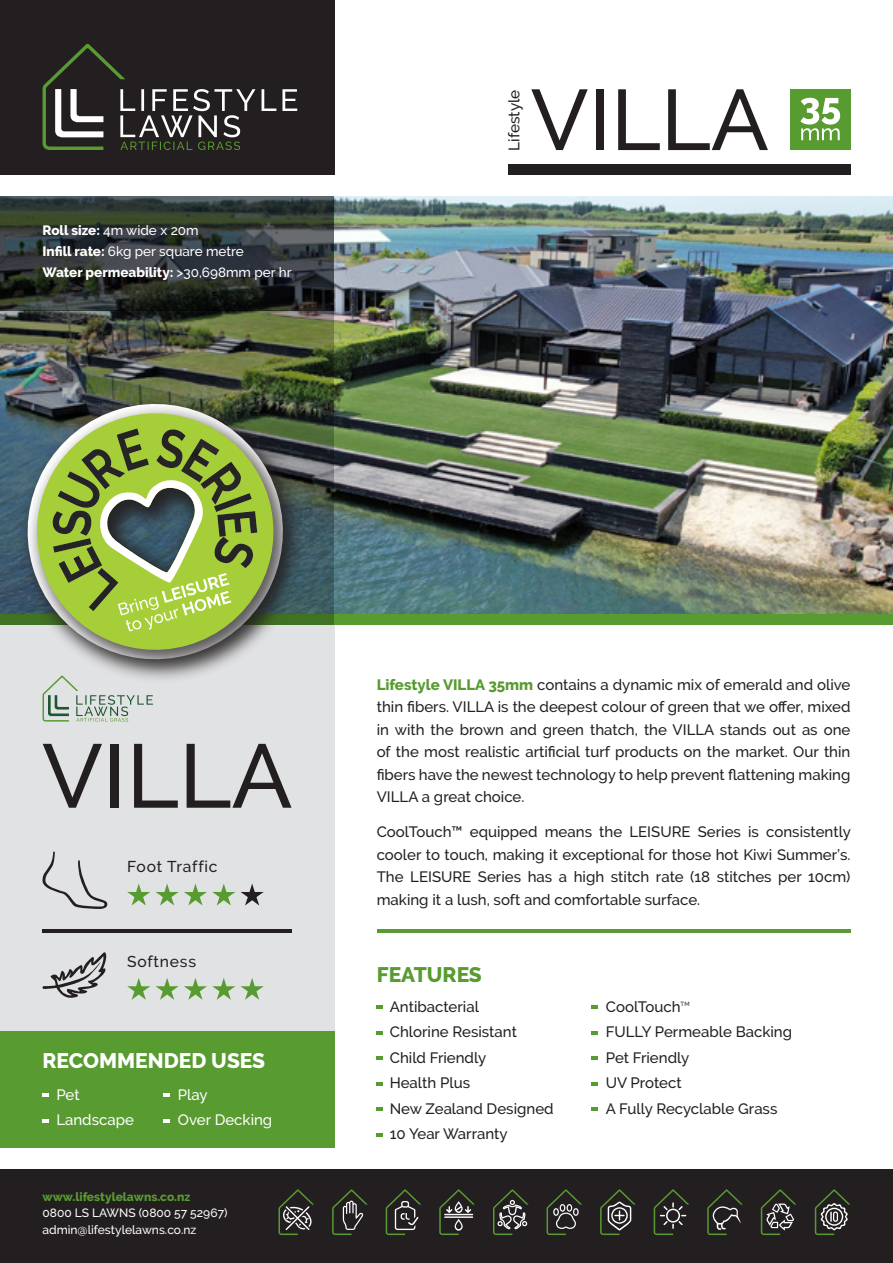
<style>
.page{position:relative;width:893px;height:1263px;background:#fff}
.page>*{position:absolute;margin:0;border:0;box-sizing:border-box;transform-origin:0 0}
.t1{font:500 90px "Raleway";color:#231f20}
.t2{font:500 85.5px "Raleway";color:#231f20}
.t3{font:800 21px "Raleway";color:#fff}
.t4{font:800 21px "Raleway";color:#589b31}
.t5{font:500 15.6px "Raleway";letter-spacing:.05em;color:#231f20}
.t6{font:500 15.3px "Raleway";color:#231f20}
.t7{font:500 15px/22.5px "Raleway";color:#231f20;text-align:justify}
.t8{font:500 15px "Raleway";color:#fff}
.t9{font:500 13.5px "Raleway";color:#fff}
.t10{font:800 13.5px "Raleway";color:#fff}
.t11{font:500 12px "Raleway";color:#fff}
.t12{font:800 12px "Raleway";color:#589b31}
.t13{font:500 6px "Raleway";color:#231f20}
.s1{font-weight:800}
.s2{font-weight:500}
.s3{font-weight:800;color:#589b31}
</style>
<div class="page">
<div style="left:0;top:1031px;width:334px;height:117px;background:#589b31"></div>
<div style="left:0;top:624px;width:334px;height:407px;background:#e1e2e4"></div>
<img style="left:334px;top:196px;width:559px;height:418px">
<div style="left:0;top:0;width:334px;height:175px;background:#231f20"></div>
<div style="left:508px;top:164px;width:342px;height:11px;background:#231f20"></div>
<div style="left:790px;top:89px;width:60px;height:61px;background:#589b31"></div>
<div style="left:0;top:614px;width:893px;height:10px;background:#589b31"></div>
<svg style="left:800px;top:98px;width:40px;height:42px"></svg>
<svg style="left:43px;top:684px;width:110px;height:38px"></svg>
<svg style="left:127px;top:883px;width:23px;height:22px"></svg>
<svg style="left:156px;top:883px;width:79px;height:22px"></svg>
<svg style="left:241px;top:883px;width:23px;height:22px"></svg>
<hr style="left:43px;top:929px;width:249px;height:3px;background:#231f20">
<svg style="left:43px;top:952px;width:64px;height:46px"></svg>
<svg style="left:127px;top:978px;width:23px;height:22px"></svg>
<svg style="left:156px;top:978px;width:79px;height:22px"></svg>
<svg style="left:241px;top:978px;width:23px;height:22px"></svg>
<svg style="left:42px;top:851px;width:65px;height:58px"></svg>
<div style="left:0;top:1169px;width:893px;height:94px;background:#231f20"></div>
<svg style="left:43px;top:1093px;width:6px;height:4px"></svg>
<svg style="left:163px;top:1093px;width:7px;height:4px"></svg>
<svg style="left:43px;top:1119px;width:6px;height:4px"></svg>
<svg style="left:163px;top:1119px;width:7px;height:4px"></svg>
<hr style="left:377px;top:929px;width:473px;height:3px;background:#589b31">
<svg style="left:43px;top:44px;width:254px;height:106px"></svg>
<svg style="left:0;top:196px;width:334px;height:114px;background:#2f3634"></svg>
<img style="left:0;top:310px;width:334px;height:314px">
<div style="left:15px;top:391px;width:292px;height:293px;background:#231f20;opacity:.75"></div>
<div style="left:25px;top:401px;width:273px;height:273px;background:#231f20;opacity:.75"></div>
<svg style="left:33px;top:409px;width:245px;height:245px;background:#889d56"></svg>
<svg style="left:98px;top:477px;width:133px;height:154px;background:#92ac5d"></svg>
<svg style="left:377px;top:1005px;width:6px;height:4px"></svg>
<svg style="left:377px;top:1031px;width:6px;height:3px"></svg>
<svg style="left:377px;top:1056px;width:6px;height:4px"></svg>
<svg style="left:377px;top:1082px;width:6px;height:3px"></svg>
<svg style="left:377px;top:1107px;width:6px;height:4px"></svg>
<svg style="left:591px;top:1005px;width:6px;height:4px"></svg>
<svg style="left:591px;top:1031px;width:6px;height:3px"></svg>
<svg style="left:591px;top:1056px;width:6px;height:4px"></svg>
<svg style="left:591px;top:1082px;width:6px;height:3px"></svg>
<svg style="left:591px;top:1107px;width:6px;height:4px"></svg>
<svg style="left:377px;top:1133px;width:6px;height:4px"></svg>
<svg style="left:815px;top:1189px;width:35px;height:46px"></svg>
<svg style="left:654px;top:1189px;width:35px;height:46px"></svg>
<svg style="left:600px;top:1189px;width:36px;height:46px"></svg>
<svg style="left:547px;top:1189px;width:35px;height:46px"></svg>
<svg style="left:493px;top:1189px;width:36px;height:46px"></svg>
<svg style="left:439px;top:1189px;width:36px;height:46px"></svg>
<svg style="left:386px;top:1189px;width:35px;height:46px"></svg>
<svg style="left:332px;top:1189px;width:36px;height:46px"></svg>
<svg style="left:279px;top:1189px;width:35px;height:46px"></svg>
<svg style="left:761px;top:1189px;width:35px;height:46px"></svg>
<svg style="left:707px;top:1189px;width:36px;height:46px"></svg>
<p class="t9" style="left:43px;top:223px;width:158px"><span class="s1">Roll size:</span> 4m wide x 20m</p>
<p class="t9" style="left:43px;top:244px;width:203px"><span class="s1">Infill rate:</span> 6kg per square metre</p>
<p class="t10" style="left:43px;top:265px;width:251px">Water permeability: <span class="s2">&gt;30,698mm per hr</span></p>
<p class="t6" style="left:505px;top:151px;width:63px;rotate:-90deg">Lifestyle</p>
<p class="t2" style="left:530px;top:71px;width:240px">VILLA</p>
<p class="t1" style="left:42px;top:724px;width:252px">VILLA</p>
<p class="t5" style="left:127px;top:858px;width:92px">Foot Traffic</p>
<p class="t5" style="left:127px;top:952px;width:71px">Softness</p>
<p class="t3" style="left:43px;top:1049px;width:224px">RECOMMENDED USES</p>
<p class="t8" style="left:56px;top:1086px;width:25px">Pet</p>
<p class="t8" style="left:178px;top:1086px;width:31px">Play</p>
<p class="t8" style="left:56px;top:1111px;width:79px">Landscape</p>
<p class="t8" style="left:178px;top:1111px;width:96px">Over Decking</p>
<p class="t12" style="left:43px;top:1189px;width:149px">www.lifestylelawns.co.nz</p>
<p class="t11" style="left:43px;top:1206px;width:186px">0800 LS LAWNS (0800 57 52967)</p>
<p class="t11" style="left:43px;top:1222px;width:156px">admin@lifestylelawns.co.nz</p>
<p class="t7" style="left:377px;top:673px;width:475px"><span class="s3">Lifestyle VILLA 35mm</span> contains a dynamic mix of emerald and olive thin fibers. VILLA is the deepest colour of green that we offer, mixed in with the brown and green thatch, the VILLA stands out as one of the most realistic artificial turf products on the market. Our thin fibers have the newest technology to help prevent flattening making VILLA a great choice.</p>
<p class="t7" style="left:377px;top:821px;width:476px">CoolTouch™ equipped means the LEISURE Series is consistently cooler to touch, making it exceptional for those hot Kiwi Summer’s.<br>The LEISURE Series has a high stitch rate (18 stitches per 10cm) making it a lush, soft and comfortable surface.</p>
<p class="t4" style="left:377px;top:963px;width:107px">FEATURES</p>
<p class="t7" style="left:390px;top:995px;width:91px">Antibacterial</p>
<p class="t7" style="left:606px;top:995px;width:76px">CoolTouch</p>
<p class="t13" style="left:681px;top:1000px;width:10px">TM</p>
<p class="t7" style="left:390px;top:1021px;width:129px">Chlorine Resistant</p>
<p class="t7" style="left:606px;top:1021px;width:188px">FULLY Permeable Backing</p>
<p class="t7" style="left:390px;top:1046px;width:98px">Child Friendly</p>
<p class="t7" style="left:606px;top:1046px;width:85px">Pet Friendly</p>
<p class="t7" style="left:390px;top:1072px;width:82px">Health Plus</p>
<p class="t7" style="left:606px;top:1072px;width:77px">UV Protect</p>
<p class="t7" style="left:390px;top:1097px;width:165px">New Zealand Designed</p>
<p class="t7" style="left:606px;top:1097px;width:173px">A Fully Recyclable Grass</p>
<p class="t7" style="left:390px;top:1123px;width:119px">10 Year Warranty</p>
</div>
